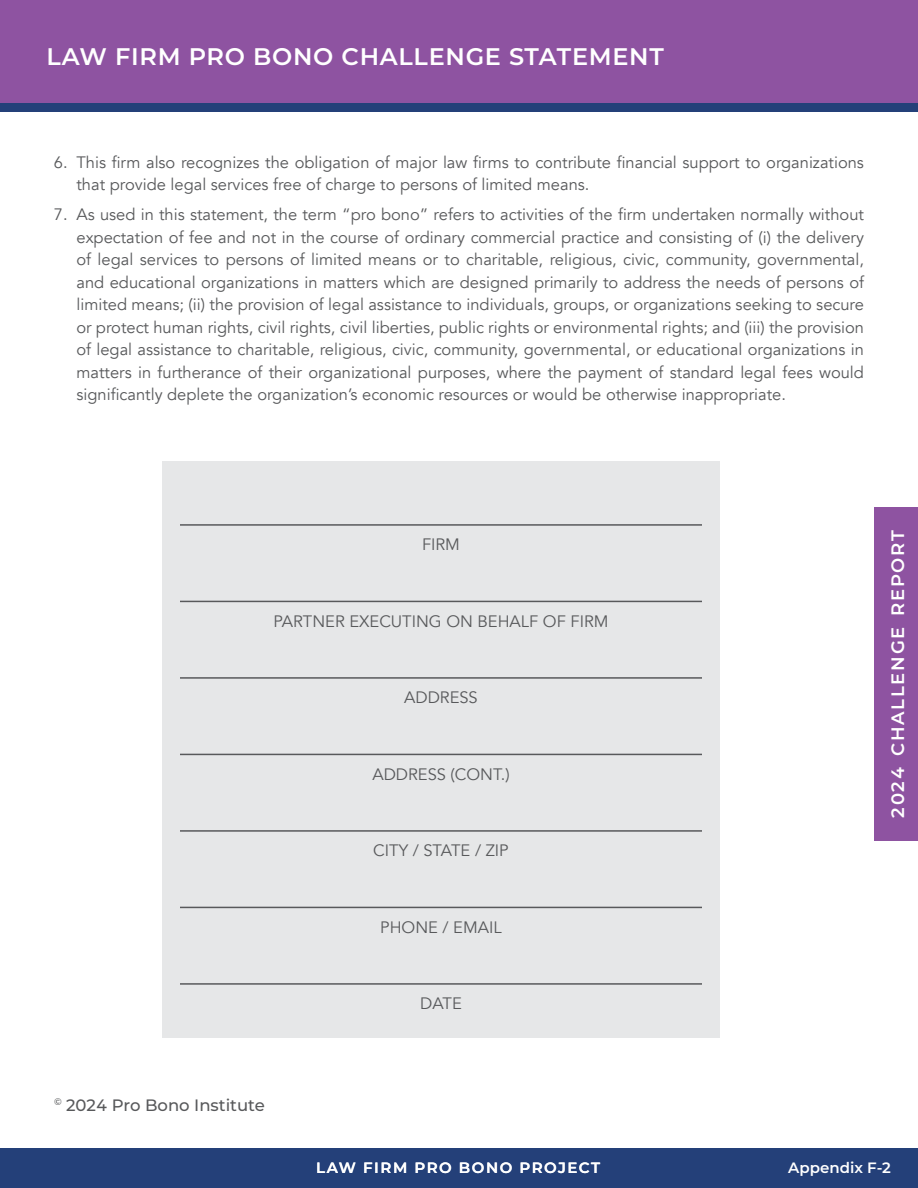
<style>
.page{position:relative;width:918px;height:1188px;background:#fff}
.page>*{position:absolute;margin:0;border:0;box-sizing:border-box;transform-origin:0 0}
.t1{font:600 24px "Montserrat";letter-spacing:.03em;color:#fff}
.t2{font:600 18px "Montserrat";letter-spacing:.1em;color:#fff}
.t3{font:16.5px/22.5px "Avenir";color:#58595b}
.t4{font:500 16.5px "Montserrat";color:#58595b}
.t5{font:600 15px "Montserrat";letter-spacing:.09em;color:#fff}
.t6{font:600 15px "Montserrat";color:#fff}
</style>
<div class="page">
<div style="left:0;top:0;width:918px;height:108px;background:#8e53a1"></div>
<div style="left:0;top:1148px;width:918px;height:40px;background:#244079"></div>
<div style="left:874px;top:507px;width:44px;height:333px;background:#8e53a1"></div>
<div style="left:0;top:103px;width:918px;height:9px;background:#244079"></div>
<div style="left:162px;top:462px;width:558px;height:576px;background:#e6e7e8"></div>
<hr style="left:180px;top:524px;width:522px;height:2px;background:#58595b">
<hr style="left:180px;top:601px;width:522px;height:1px;background:#58595b">
<hr style="left:180px;top:677px;width:522px;height:2px;background:#58595b">
<hr style="left:180px;top:754px;width:522px;height:1px;background:#58595b">
<hr style="left:180px;top:830px;width:522px;height:2px;background:#58595b">
<hr style="left:180px;top:907px;width:522px;height:1px;background:#58595b">
<hr style="left:180px;top:983px;width:522px;height:2px;background:#58595b">
<h1 class="t1" style="left:47px;top:47px;width:619px">LAW FIRM PRO BONO CHALLENGE STATEMENT</h1>
<p class="t3" style="left:76px;top:151px;width:789px;text-indent:-23px">6. This firm also recognizes the obligation of major law firms to contribute financial support to organizations that provide legal services free of charge to persons of limited means.</p>
<p class="t3" style="left:76px;top:204px;width:789px;text-align:justify;text-indent:-23px">7. As used in this statement, the term “pro bono” refers to activities of the firm undertaken normally without expectation of fee and not in the course of ordinary commercial practice and consisting of (i) the delivery of legal services to persons of limited means or to charitable, religious, civic, community, governmental, and educational organizations in matters which are designed primarily to address the needs of persons of limited means; (ii) the provision of legal assistance to individuals, groups, or organizations seeking to secure or protect human rights, civil rights, civil liberties, public rights or environmental rights; and (iii) the provision of legal assistance to charitable, religious, civic, community, governmental, or educational organizations in matters in furtherance of their organizational purposes, where the payment of standard legal fees would significantly deplete the organization’s economic resources or would be otherwise inappropriate.</p>
<p class="t3" style="left:422px;top:534px;width:39px">FIRM</p>
<p class="t3" style="left:273px;top:610px;width:337px">PARTNER EXECUTING ON BEHALF OF FIRM</p>
<p class="t3" style="left:404px;top:687px;width:75px">ADDRESS</p>
<p class="t3" style="left:372px;top:763px;width:139px">ADDRESS (CONT.)</p>
<p class="t3" style="left:373px;top:840px;width:137px">CITY / STATE / ZIP</p>
<p class="t3" style="left:380px;top:916px;width:123px">PHONE / EMAIL</p>
<p class="t3" style="left:420px;top:993px;width:43px">DATE</p>
<p class="t4" style="left:54px;top:1096px;width:212px"><sup>©</sup> 2024 Pro Bono Institute</p>
<p class="t2" style="left:887px;top:818px;width:289px;rotate:-90deg">2024 CHALLENGE REPORT</p>
<p class="t5" style="left:316px;top:1161px;width:286px">LAW FIRM PRO BONO PROJECT</p>
<p class="t6" style="left:788px;top:1161px;width:104px">Appendix F-2</p>
</div>
